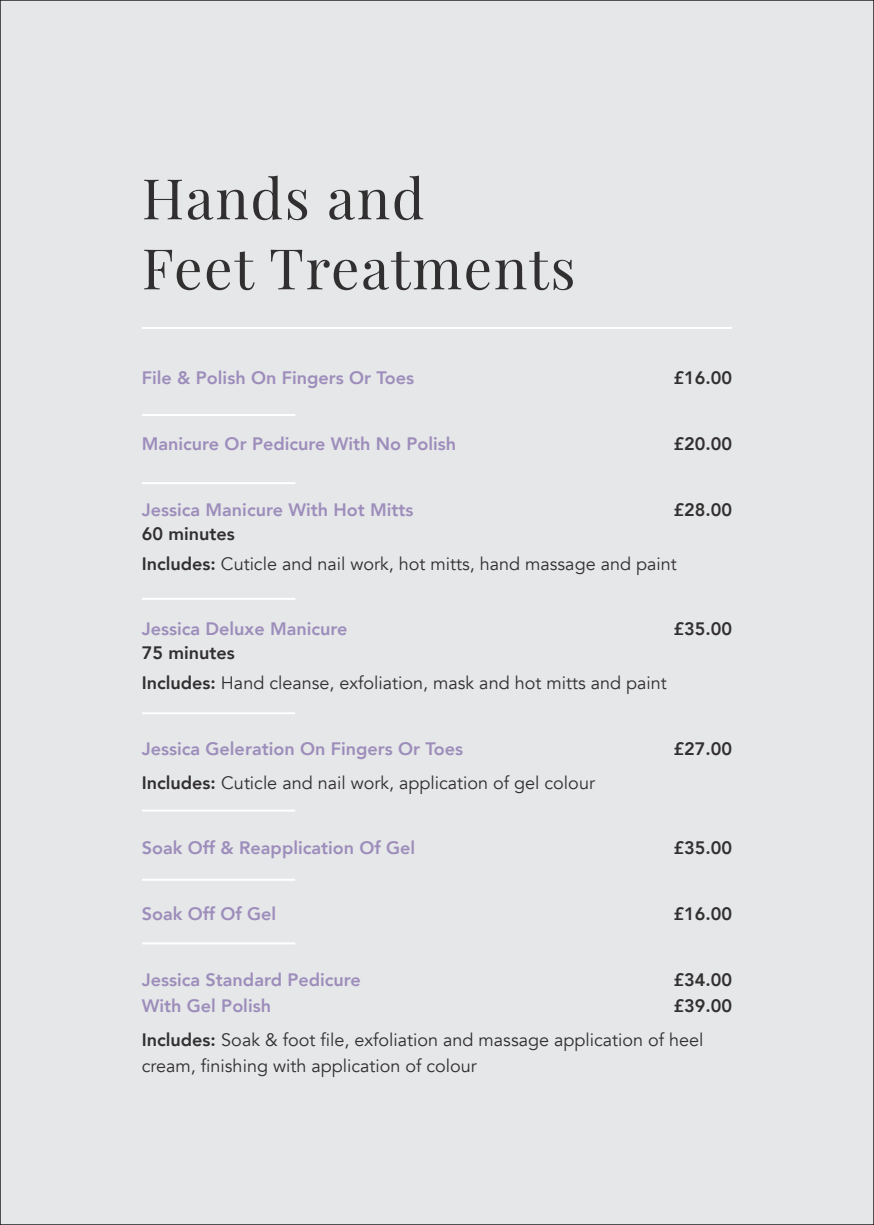
<style>
.page{position:relative;width:874px;height:1225px;background:#fff}
.page>*{position:absolute;margin:0;border:0;box-sizing:border-box;transform-origin:0 0}
.t1{font:56px/70px "Playfair Display";letter-spacing:.03em;color:#312f30}
.t2{font:18px/34px "Avenir";color:#312f30}
.t3{font:800 18px "Avenir";color:#9d8dbb}
.t4{font:800 18px "Avenir";color:#312f30}
.s1{font-weight:800}
</style>
<div class="page">
<div style="left:2px;top:2px;width:869px;height:1221px;background:#e6e7e9"></div>
<hr style="left:142px;top:712px;width:153px;height:2px;background:#fff">
<hr style="left:142px;top:809px;width:153px;height:2px;background:#fff">
<hr style="left:142px;top:878px;width:153px;height:2px;background:#fff">
<hr style="left:142px;top:942px;width:153px;height:2px;background:#fff">
<hr style="left:142px;top:482px;width:153px;height:2px;background:#fff">
<hr style="left:142px;top:598px;width:153px;height:2px;background:#fff">
<hr style="left:142px;top:414px;width:153px;height:2px;background:#fff">
<hr style="left:142px;top:327px;width:589px;height:2px;background:#fff">
<p class="t1" style="left:142px;top:159px;width:435px">Hands and<br>Feet Treatments</p>
<p class="t3" style="left:142px;top:364px;width:273px">File &amp; Polish On Fingers Or Toes</p>
<p class="t4" style="left:673px;top:364px;width:60px">£16.00</p>
<p class="t3" style="left:142px;top:430px;width:316px">Manicure Or Pedicure With No Polish</p>
<p class="t4" style="left:673px;top:430px;width:60px">£20.00</p>
<p class="t3" style="left:142px;top:495px;width:273px">Jessica Manicure With Hot Mitts</p>
<p class="t4" style="left:673px;top:495px;width:60px">£28.00</p>
<p class="t4" style="left:142px;top:519px;width:94px">60 minutes</p>
<p class="t2" style="left:142px;top:546px;width:536px"><span class="s1">Includes:</span> Cuticle and nail work, hot mitts, hand massage and paint</p>
<p class="t3" style="left:142px;top:615px;width:207px">Jessica Deluxe Manicure</p>
<p class="t4" style="left:673px;top:615px;width:60px">£35.00</p>
<p class="t4" style="left:142px;top:639px;width:94px">75 minutes</p>
<p class="t2" style="left:142px;top:666px;width:526px"><span class="s1">Includes:</span> Hand cleanse, exfoliation, mask and hot mitts and paint</p>
<p class="t3" style="left:142px;top:734px;width:322px">Jessica Geleration On Fingers Or Toes</p>
<p class="t4" style="left:673px;top:734px;width:60px">£27.00</p>
<p class="t2" style="left:142px;top:766px;width:454px"><span class="s1">Includes:</span> Cuticle and nail work, application of gel colour</p>
<p class="t3" style="left:142px;top:834px;width:275px">Soak Off &amp; Reapplication Of Gel</p>
<p class="t4" style="left:673px;top:834px;width:60px">£35.00</p>
<p class="t3" style="left:142px;top:900px;width:136px">Soak Off Of Gel</p>
<p class="t4" style="left:673px;top:900px;width:60px">£16.00</p>
<p class="t3" style="left:142px;top:965px;width:220px">Jessica Standard Pedicure</p>
<p class="t4" style="left:673px;top:965px;width:60px">£34.00</p>
<p class="t3" style="left:142px;top:991px;width:131px">With Gel Polish</p>
<p class="t2" style="left:142px;top:989px;width:591px;text-indent:531px"><span class="s1">£39.00<br>Includes:</span> Soak &amp; foot file, exfoliation and massage application of heel</p>
<p class="t2" style="left:142px;top:1049px;width:336px">cream, finishing with application of colour</p>
</div>
